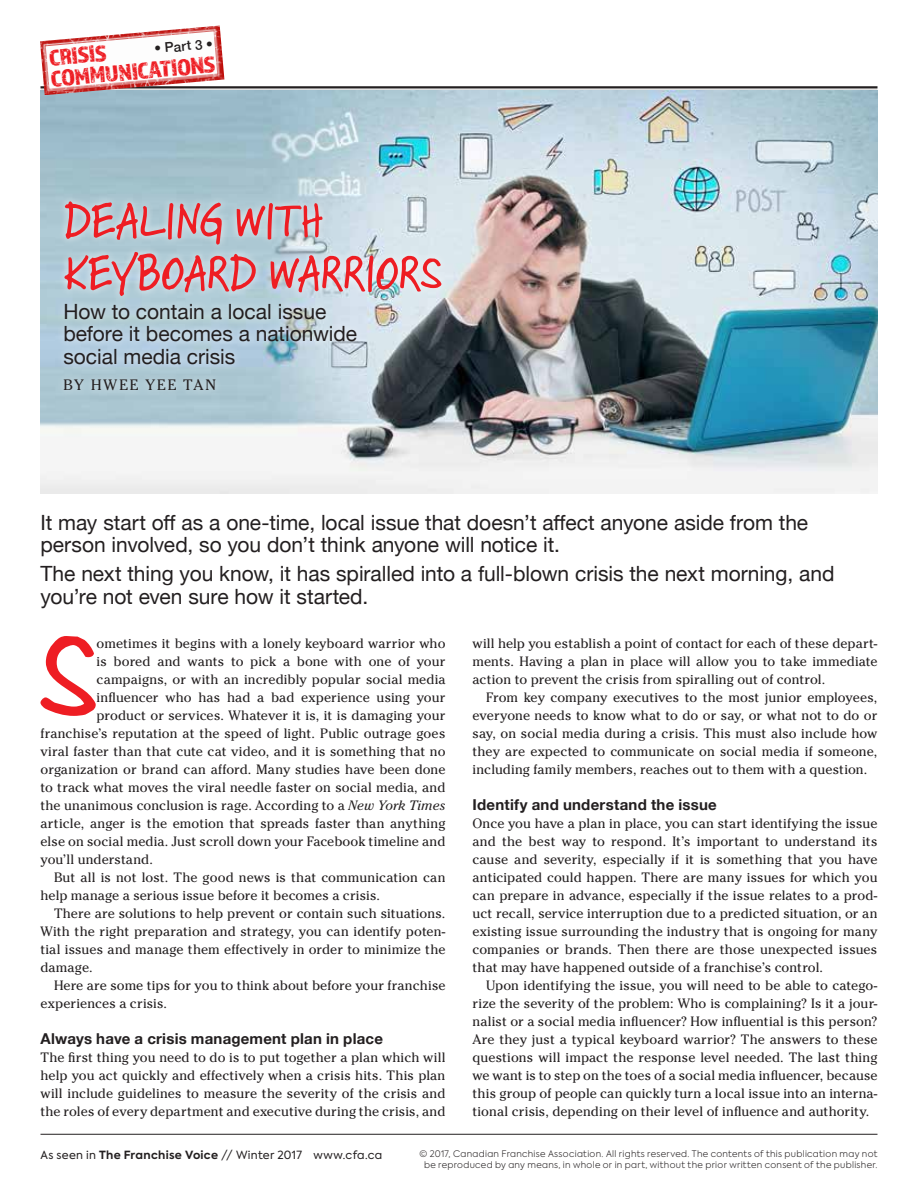
<style>
.page{position:relative;width:918px;height:1188px;background:#fff}
.page>*{position:absolute;margin:0;border:0;box-sizing:border-box;transform-origin:0 0}
.t1{font:141.15px "Skippy Sharp";color:#ee1d23}
.t2{font:52.5px/52.5px "Skippy Sharp";letter-spacing:-.015em;color:#ee1d23}
.Serif_Body_Justified{font:24px/21px "Almaq Rough";color:#ee1d23}
.t3{font:21px/22.5px "Helvetica Neue";letter-spacing:-.005em;color:#231f20}
.t4{font:700 15px "Helvetica Neue";letter-spacing:.015em;color:#231f20}
.t5{font:15px "Cheltenham Std";letter-spacing:.125em;color:#231f20}
.t6{font:13.5px/18px "Cheltenham Std";letter-spacing:.005em;color:#231f20;text-align:justify}
.Deck{font:500 13.5px "Helvetica Neue";color:#231f20}
.t7{font:700 13.5px "Helvetica Neue";color:#231f20}
.t8{font:700 12px "Helvetica Neue";letter-spacing:.025em;color:#231f20}
.t9{font:300 12px "Helvetica Neue";letter-spacing:.025em;color:#231f20}
.t10{font:11.25px "Axiforma";letter-spacing:.03em;color:#231f20}
.t11{font:300 9px/11.2px "Axiforma";letter-spacing:.035em;color:#231f20;text-align:center}
.s1{font-style:italic}
.s2{font-weight:700}
</style>
<div class="page">
<hr style="left:40px;top:1134px;width:838px;height:1px;background:#231f20">
<hr style="left:40px;top:86px;width:838px;height:2px;background:#231f20">
<hr style="left:40px;top:90px;width:838px;height:1px;background:#231f20">
<img style="left:40px;top:91px;width:838px;height:402px">
<div style="left:56px;top:194px;width:393px;height:204px;background:#fff;opacity:.75"></div>
<img style="left:40px;top:26px;width:184px;height:69px">
<p class="Deck" style="left:153px;top:38px;width:60px;rotate:-5deg">• Part 3 •</p>
<p class="Serif_Body_Justified" style="left:48px;top:47px;width:167px;rotate:-5deg">CRISIS<br>COMMUNICATIONS</p>
<p class="t2" style="left:64px;top:191px;width:379px">DEALING WITH<br>KEYBOARD WARRIORS</p>
<p class="t3" style="left:63px;top:301px;width:295px">How to contain a local issue before it becomes a nationwide social media crisis</p>
<p class="t5" style="left:63px;top:376px;width:154px">BY HWEE YEE TAN</p>
<p class="t3" style="left:40px;top:512px;width:769px">It may start off as a one-time, local issue that doesn’t affect anyone aside from the person involved, so you don’t think anyone will notice it.</p>
<p class="t3" style="left:40px;top:564px;width:796px">The next thing you know, it has spiralled into a full-blown crisis the next morning, and you’re not even sure how it started.</p>
<p class="t1" style="left:42px;top:573px;width:56px">S</p>
<p class="t6" style="left:97px;top:634px;width:350px">ometimes it begins with a lonely keyboard warrior who</p>
<p class="t6" style="left:97px;top:652px;width:350px">is bored and wants to pick a bone with one of your</p>
<p class="t6" style="left:97px;top:670px;width:350px">campaigns, or with an incredibly popular social media</p>
<p class="t6" style="left:97px;top:688px;width:350px">influencer who has had a bad experience using your</p>
<p class="t6" style="left:97px;top:706px;width:350px">product or services. Whatever it is, it is damaging your</p>
<p class="t6" style="left:41px;top:724px;width:406px">franchise’s reputation at the speed of light. Public outrage goes</p>
<p class="t6" style="left:41px;top:742px;width:407px">viral faster than that cute cat video, and it is something that no</p>
<p class="t6" style="left:41px;top:760px;width:406px">organization or brand can afford. Many studies have been done</p>
<p class="t6" style="left:41px;top:778px;width:406px">to track what moves the viral needle faster on social media, and</p>
<p class="t6" style="left:41px;top:796px;width:407px">the unanimous conclusion is rage. According to a <span class="s1">New York Times</span></p>
<p class="t6" style="left:41px;top:814px;width:407px">article, anger is the emotion that spreads faster than anything</p>
<p class="t6" style="left:41px;top:832px;width:407px">else on social media. Just scroll down your Facebook timeline and</p>
<p class="t6" style="left:41px;top:850px;width:114px">you’ll understand.</p>
<p class="t6" style="left:54px;top:868px;width:393px">But all is not lost. The good news is that communication can</p>
<p class="t6" style="left:41px;top:886px;width:341px">help manage a serious issue before it becomes a crisis.</p>
<p class="t6" style="left:54px;top:904px;width:393px">There are solutions to help prevent or contain such situations.</p>
<p class="t6" style="left:41px;top:922px;width:406px">With the right preparation and strategy, you can identify poten-</p>
<p class="t6" style="left:41px;top:940px;width:406px">tial issues and manage them effectively in order to minimize the</p>
<p class="t6" style="left:41px;top:958px;width:54px">damage.</p>
<p class="t6" style="left:54px;top:976px;width:393px">Here are some tips for you to think about before your franchise</p>
<p class="t6" style="left:41px;top:994px;width:128px">experiences a crisis.</p>
<p class="t4" style="left:40px;top:1027px;width:344px">Always have a crisis management plan in place</p>
<p class="t6" style="left:40px;top:1048px;width:407px">The first thing you need to do is to put together a plan which will help you act quickly and effectively when a crisis hits. This plan will include guidelines to measure the severity of the crisis and the roles of every department and executive during the crisis, and</p>
<p class="t6" style="left:472px;top:634px;width:406px">will help you establish a point of contact for each of these depart-</p>
<p class="t6" style="left:472px;top:652px;width:407px">ments. Having a plan in place will allow you to take immediate</p>
<p class="t6" style="left:472px;top:670px;width:354px">action to prevent the crisis from spiralling out of control.</p>
<p class="t6" style="left:486px;top:688px;width:393px">From key company executives to the most junior employees,</p>
<p class="t6" style="left:472px;top:706px;width:406px">everyone needs to know what to do or say, or what not to do or</p>
<p class="t6" style="left:472px;top:724px;width:406px">say, on social media during a crisis. This must also include how</p>
<p class="t6" style="left:472px;top:742px;width:406px">they are expected to communicate on social media if someone,</p>
<p class="t6" style="left:472px;top:760px;width:396px">including family members, reaches out to them with a question.</p>
<p class="t4" style="left:472px;top:793px;width:246px">Identify and understand the issue</p>
<p class="t6" style="left:472px;top:814px;width:406px">Once you have a plan in place, you can start identifying the issue</p>
<p class="t6" style="left:472px;top:832px;width:407px">and the best way to respond. It’s important to understand its</p>
<p class="t6" style="left:472px;top:850px;width:406px">cause and severity, especially if it is something that you have</p>
<p class="t6" style="left:472px;top:868px;width:407px">anticipated could happen. There are many issues for which you</p>
<p class="t6" style="left:472px;top:886px;width:407px">can prepare in advance, especially if the issue relates to a prod-</p>
<p class="t6" style="left:472px;top:904px;width:407px">uct recall, service interruption due to a predicted situation, or an</p>
<p class="t6" style="left:472px;top:922px;width:406px">existing issue surrounding the industry that is ongoing for many</p>
<p class="t6" style="left:472px;top:940px;width:406px">companies or brands. Then there are those unexpected issues</p>
<p class="t6" style="left:472px;top:958px;width:352px">that may have happened outside of a franchise’s control.</p>
<p class="t6" style="left:486px;top:976px;width:393px">Upon identifying the issue, you will need to be able to catego-</p>
<p class="t6" style="left:472px;top:994px;width:407px">rize the severity of the problem: Who is complaining? Is it a jour-</p>
<p class="t6" style="left:472px;top:1012px;width:406px">nalist or a social media influencer? How influential is this person?</p>
<p class="t6" style="left:472px;top:1030px;width:407px">Are they just a typical keyboard warrior? The answers to these</p>
<p class="t6" style="left:472px;top:1048px;width:407px">questions will impact the response level needed. The last thing</p>
<p class="t6" style="left:472px;top:1066px;width:407px">we want is to step on the toes of a social media influencer, because</p>
<p class="t6" style="left:472px;top:1084px;width:407px">this group of people can quickly turn a local issue into an interna-</p>
<p class="t6" style="left:472px;top:1102px;width:398px">tional crisis, depending on their level of influence and authority.</p>
<p class="t10" style="left:40px;top:1147px;width:343px">As seen in <span class="s2">The Franchise Voice</span> // Winter 2017 www.cfa.ca</p>
<p class="t11" style="left:419px;top:1148px;width:460px">© 2017, Canadian Franchise Association. All rights reserved. The contents of this publication may not be reproduced by any means, in whole or in part, without the prior written consent of the publisher.</p>
<p class="t7" style="left:40px;top:1148px;width:17px">32</p>
<p class="t9" style="left:80px;top:1149px;width:186px">The<span class="s2">Franchise</span>Voice Winter 2017</p>
<p class="t8" style="left:635px;top:1150px;width:244px">www.cfa.ca | www.LookforaFranchise.ca</p>
</div>
